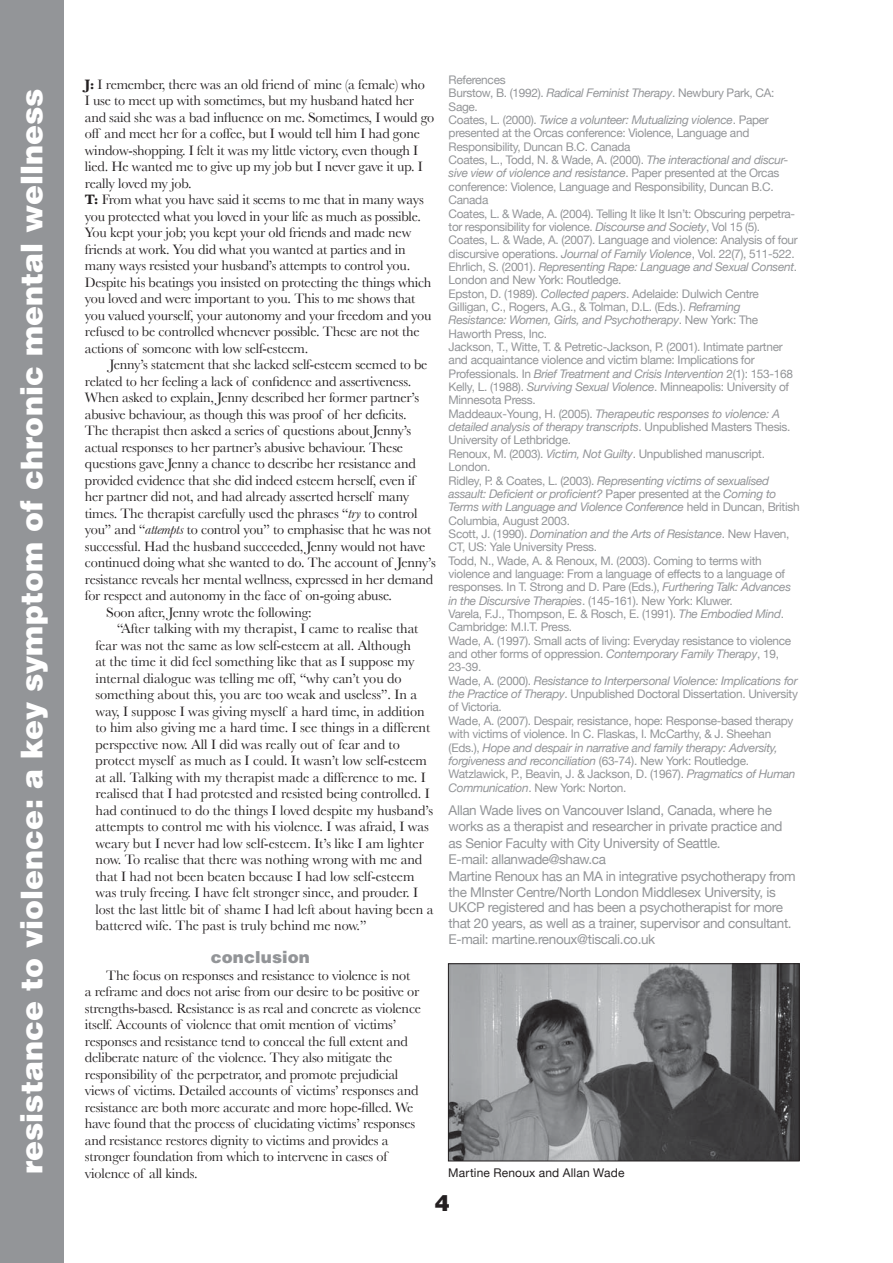
<style>
.page{position:relative;width:893px;height:1263px;background:#fff}
.page>*{position:absolute;margin:0;border:0;box-sizing:border-box;transform-origin:0 0}
.t1{font:900 30px "Helvetica LT Std";color:#fff}
.t2{font:900 22.5px "Helvetica LT Std";color:#231f20}
.t3{font:900 16.5px "Helvetica LT Std";letter-spacing:.01em;color:#939598}
.t4{font:14.25px/16.5px "Baskerville";letter-spacing:-.015em;color:#231f20}
.t5{font:13.5px/16px "Helvetica Neue";letter-spacing:-.025em;color:#939598}
.t6{font:12px "Helvetica Neue";letter-spacing:.015em;color:#231f20}
.t7{font:11.85px/13.4px "Helvetica Neue";letter-spacing:-.025em;color:#939598}
.s1{font-weight:700}
.s2{font-style:italic}
</style>
<div class="page">
<div style="left:0;top:0;width:64px;height:1263px;background:#939598"></div>
<img style="left:450px;top:965px;width:347px;height:194px">
<div style="left:448px;top:963px;width:351px;height:198px;border:1px solid #231f20"></div>
<h1 class="t1" style="left:21px;top:1174px;width:1088px;rotate:-90deg">resistance to violence: a key symptom of chronic mental wellness</h1>
<p class="t4" style="left:85px;top:76px;width:351px"><span class="s1">J:</span> I remember, there was an old friend of mine (a female) who<br>I use to meet up with sometimes, but my husband hated her and said she was a bad influence on me. Sometimes, I would go off and meet her for a coffee, but I would tell him I had gone window-shopping. I felt it was my little victory, even though I lied. He wanted me to give up my job but I never gave it up. I really loved my job.<br><span class="s1">T:</span> From what you have said it seems to me that in many ways you protected what you loved in your life as much as possible.<br>You kept your job; you kept your old friends and made new friends at work. You did what you wanted at parties and in many ways resisted your husband’s attempts to control you.<br>Despite his beatings you insisted on protecting the things which you loved and were important to you. This to me shows that you valued yourself, your autonomy and your freedom and you refused to be controlled whenever possible. These are not the actions of someone with low self-esteem.</p>
<p class="t4" style="left:109px;top:356px;width:319px">Jenny’s statement that she lacked self-esteem seemed to be</p>
<p class="t4" style="left:85px;top:373px;width:328px">related to her feeling a lack of confidence and assertiveness.</p>
<p class="t4" style="left:85px;top:389px;width:336px">When asked to explain, Jenny described her former partner’s</p>
<p class="t4" style="left:85px;top:406px;width:323px">abusive behaviour, as though this was proof of her deficits.</p>
<p class="t4" style="left:85px;top:422px;width:328px">The therapist then asked a series of questions about Jenny’s</p>
<p class="t4" style="left:85px;top:439px;width:320px">actual responses to her partner’s abusive behaviour. These</p>
<p class="t4" style="left:85px;top:455px;width:332px">questions gave Jenny a chance to describe her resistance and</p>
<p class="t4" style="left:85px;top:472px;width:332px">provided evidence that she did indeed esteem herself, even if</p>
<p class="t4" style="left:85px;top:488px;width:326px">her partner did not, and had already asserted herself many</p>
<p class="t4" style="left:85px;top:505px;width:334px">times. The therapist carefully used the phrases “<span class="s2">try</span> to control</p>
<p class="t4" style="left:85px;top:521px;width:348px">you” and “<span class="s2">attempts</span> to control you” to emphasise that he was not</p>
<p class="t4" style="left:85px;top:538px;width:342px">successful. Had the husband succeeded, Jenny would not have</p>
<p class="t4" style="left:85px;top:554px;width:352px">continued doing what she wanted to do. The account of Jenny’s</p>
<p class="t4" style="left:85px;top:571px;width:350px">resistance reveals her mental wellness, expressed in her demand</p>
<p class="t4" style="left:85px;top:587px;width:309px">for respect and autonomy in the face of on-going abuse.</p>
<p class="t4" style="left:106px;top:604px;width:207px">Soon after, Jenny wrote the following:</p>
<p class="t4" style="left:117px;top:620px;width:303px">“After talking with my therapist, I came to realise that</p>
<p class="t4" style="left:95px;top:637px;width:317px">fear was not the same as low self-esteem at all. Although</p>
<p class="t4" style="left:95px;top:653px;width:321px">at the time it did feel something like that as I suppose my</p>
<p class="t4" style="left:95px;top:670px;width:308px">internal dialogue was telling me off, “why can’t you do</p>
<p class="t4" style="left:95px;top:686px;width:323px">something about this, you are too weak and useless”. In a</p>
<p class="t4" style="left:95px;top:703px;width:330px">way, I suppose I was giving myself a hard time, in addition</p>
<p class="t4" style="left:95px;top:719px;width:336px">to him also giving me a hard time. I see things in a different</p>
<p class="t4" style="left:95px;top:736px;width:306px">perspective now. All I did was really out of fear and to</p>
<p class="t4" style="left:95px;top:752px;width:333px">protect myself as much as I could. It wasn’t low self-esteem</p>
<p class="t4" style="left:95px;top:769px;width:332px">at all. Talking with my therapist made a difference to me. I</p>
<p class="t4" style="left:95px;top:785px;width:336px">realised that I had protested and resisted being controlled. I</p>
<p class="t4" style="left:95px;top:802px;width:339px">had continued to do the things I loved despite my husband’s</p>
<p class="t4" style="left:95px;top:818px;width:335px">attempts to control me with his violence. I was afraid, I was</p>
<p class="t4" style="left:95px;top:835px;width:330px">weary but I never had low self-esteem. It’s like I am lighter</p>
<p class="t4" style="left:95px;top:851px;width:328px">now. To realise that there was nothing wrong with me and</p>
<p class="t4" style="left:95px;top:868px;width:320px">that I had not been beaten because I had low self-esteem</p>
<p class="t4" style="left:95px;top:884px;width:324px">was truly freeing. I have felt stronger since, and prouder. I</p>
<p class="t4" style="left:95px;top:901px;width:339px">lost the last little bit of shame I had left about having been a</p>
<p class="t4" style="left:95px;top:917px;width:272px">battered wife. The past is truly behind me now.”</p>
<p class="t3" style="left:211px;top:952px;width:101px">conclusion</p>
<p class="t4" style="left:85px;top:967px;width:338px;text-indent:21px">The focus on responses and resistance to violence is not<br>a reframe and does not arise from our desire to be positive or strengths-based. Resistance is as real and concrete as violence itself. Accounts of violence that omit mention of victims’ responses and resistance tend to conceal the full extent and deliberate nature of the violence. They also mitigate the responsibility of the perpetrator, and promote prejudicial views of victims. Detailed accounts of victims’ responses and resistance are both more accurate and more hope-filled. We have found that the process of elucidating victims’ responses and resistance restores dignity to victims and provides a stronger foundation from which to intervene in cases of violence of all kinds.</p>
<p class="t7" style="left:448px;top:73px;width:352px">References<br>Burstow, B. (1992). <span class="s2">Radical Feminist Therapy</span>. Newbury Park, CA:<br>Sage.<br>Coates, L. (2000). <span class="s2">Twice a volunteer: Mutualizing violence</span>. Paper presented at the Orcas conference: Violence, Language and Responsibility, Duncan B.C. Canada<br>Coates, L., Todd, N. &amp; Wade, A. (2000). <span class="s2">The interactional and discur&shy;sive view of violence and resistance</span>. Paper presented at the Orcas conference: Violence, Language and Responsibility, Duncan B.C.<br>Canada<br>Coates, L. &amp; Wade, A. (2004). Telling It like It Isn’t: Obscuring perpetra&shy;tor responsibility for violence. <span class="s2">Discourse and Society</span>, Vol 15 (5).<br>Coates, L. &amp; Wade, A. (2007). Language and violence: Analysis of four discursive operations. <span class="s2">Journal of Family Violence</span>, Vol. 22(7), 511-522.<br>Ehrlich, S. (2001). <span class="s2">Representing Rape: Language and Sexual Consent</span>.<br>London and New York: Routledge.<br>Epston, D. (1989). <span class="s2">Collected papers</span>. Adelaide: Dulwich Centre Gilligan, C., Rogers, A.G., &amp; Tolman, D.L. (Eds.). <span class="s2">Reframing Resistance: Women, Girls, and Psychotherapy</span>. New York: The Haworth Press, Inc.<br>Jackson, T., Witte, T. &amp; Petretic-Jackson, P. (2001). Intimate partner and acquaintance violence and victim blame: Implications for Professionals. In <span class="s2">Brief Treatment and Crisis Intervention</span> 2(1): 153-168<br>Kelly, L. (1988). <span class="s2">Surviving Sexual Violence</span>. Minneapolis: University of Minnesota Press.<br>Maddeaux-Young, H. (2005). <span class="s2">Therapeutic responses to violence: A detailed analysis of therapy transcripts</span>. Unpublished Masters Thesis.<br>University of Lethbridge.<br>Renoux, M. (2003). <span class="s2">Victim, Not Guilty</span>. Unpublished manuscript.<br>London.<br>Ridley, P. &amp; Coates, L. (2003). <span class="s2">Representing victims of sexualised assault: Deficient or proficient?</span> Paper presented at the <span class="s2">Coming to Terms with Language and Violence Conference</span> held in Duncan, British Columbia, August 2003.<br>Scott, J. (1990). <span class="s2">Domination and the Arts of Resistance</span>. New Haven, CT, US: Yale University Press.<br>Todd, N., Wade, A. &amp; Renoux, M. (2003). Coming to terms with violence and language: From a language of effects to a language of responses. In T. Strong and D. Pare (Eds.), <span class="s2">Furthering Talk: Advances in the Discursive Therapies</span>. (145-161). New York: Kluwer.<br>Varela, F.J., Thompson, E. &amp; Rosch, E. (1991). <span class="s2">The Embodied Mind</span>.<br>Cambridge: M.I.T. Press.<br>Wade, A. (1997). Small acts of living: Everyday resistance to violence and other forms of oppression. <span class="s2">Contemporary Family Therapy</span>, 19, 23-39.<br>Wade, A. (2000). <span class="s2">Resistance to Interpersonal Violence: Implications for the Practice of Therapy</span>. Unpublished Doctoral Dissertation. University of Victoria.<br>Wade, A. (2007). Despair, resistance, hope: Response-based therapy with victims of violence. In C. Flaskas, I. McCarthy, &amp; J. Sheehan (Eds.), <span class="s2">Hope and despair in narrative and family therapy: Adversity, forgiveness and reconciliation</span> (63-74). New York: Routledge.<br>Watzlawick, P., Beavin, J. &amp; Jackson, D. (1967). <span class="s2">Pragmatics of Human Communication</span>. New York: Norton.</p>
<p class="t5" style="left:448px;top:802px;width:335px">Allan Wade lives on Vancouver Island, Canada, where he works as a therapist and researcher in private practice and</p>
<p class="t5" style="left:448px;top:835px;width:348px">as Senior Faculty with City University of Seattle.<br>E-mail: allanwade@shaw.ca<br>Martine Renoux has an MA in integrative psychotherapy from the MInster Centre/North London Middlesex University, is UKCP registered and has been a psychotherapist for more that 20 years, as well as a trainer, supervisor and consultant.<br>E-mail: martine.renoux@tiscali.co.uk</p>
<p class="t6" style="left:448px;top:1165px;width:178px">Martine Renoux and Allan Wade</p>
<h2 class="t2" style="left:434px;top:1195px;width:17px">4</h2>
</div>
